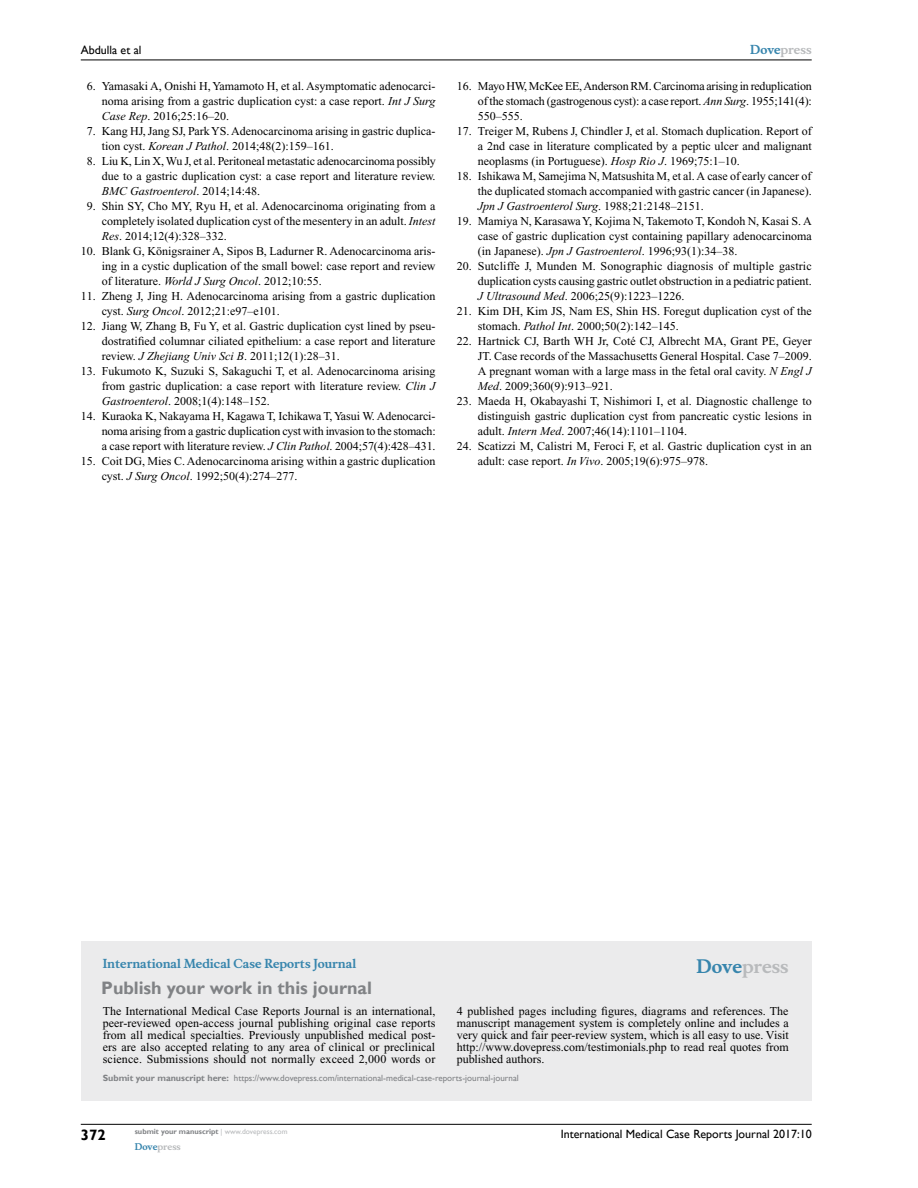
<style>
.page{position:relative;width:918px;height:1188px;background:#fff}
.page>*{position:absolute;margin:0;border:0;box-sizing:border-box;transform-origin:0 0}
.t1{font:700 18px "Gill Sans";color:#808285}
.t2{font:700 18px "Musee";color:#b8babc}
.t3{font:700 15px "Gill Sans";color:#000}
.t4{font:12px/15px "Times New Roman";color:#000;text-align:justify}
.t5{font:12px "Gill Sans";color:#000}
.t6{font:700 12px "Musee";color:#3785ad}
.t7{font:700 12px "Musee";color:#b8babc}
.t8{font:9px "Gill Sans";color:#808285}
.t9{font:700 9px "Musee";color:#b8babc}
.t10{font:700 7.5px "Gill Sans";color:#808285}
.s1{font-style:italic}
.s2{color:#3785ad}
.s3{font-weight:700}
.s4{font-weight:400;color:#b8babc}
</style>
<div class="page">
<div style="left:81px;top:941px;width:731px;height:160px;background:#ebebec"></div>
<hr style="left:81px;top:1124px;width:731px;height:1px;background:#000">
<hr style="left:81px;top:60px;width:731px;height:1px;background:#000">
<p class="t5" style="left:81px;top:43px;width:62px">Abdulla et al</p>
<p class="t4" style="left:102px;top:79px;width:335px;text-indent:-15px">6. Yamasaki A, Onishi H, Yamamoto H, et al. Asymptomatic adenocarci&shy;noma arising from a gastric duplication cyst: a case report. <span class="s1">Int J Surg Case Rep</span>. 2016;25:16–20.</p>
<p class="t4" style="left:102px;top:124px;width:335px;text-indent:-15px">7. Kang HJ, Jang SJ, Park YS. Adenocarcinoma arising in gastric duplica&shy;tion cyst. <span class="s1">Korean J Pathol</span>. 2014;48(2):159–161.</p>
<p class="t4" style="left:102px;top:154px;width:335px;text-indent:-15px">8. Liu K, Lin X, Wu J, et al. Peritoneal metastatic adenocarcinoma possibly due to a gastric duplication cyst: a case report and literature review.<br><span class="s1">BMC Gastroenterol</span>. 2014;14:48.</p>
<p class="t4" style="left:102px;top:199px;width:335px;text-indent:-15px">9. Shin SY, Cho MY, Ryu H, et al. Adenocarcinoma originating from a completely isolated duplication cyst of the mesentery in an adult. <span class="s1">Intest Res</span>. 2014;12(4):328–332.</p>
<p class="t4" style="left:102px;top:244px;width:335px;text-indent:-21px">10. Blank G, Königsrainer A, Sipos B, Ladurner R. Adenocarcinoma aris&shy;ing in a cystic duplication of the small bowel: case report and review of literature. <span class="s1">World J Surg Oncol</span>. 2012;10:55.</p>
<p class="t4" style="left:102px;top:289px;width:335px;text-indent:-21px">11. Zheng J, Jing H. Adenocarcinoma arising from a gastric duplication cyst. <span class="s1">Surg Oncol</span>. 2012;21:e97–e101.</p>
<p class="t4" style="left:102px;top:319px;width:335px;text-indent:-21px">12. Jiang W, Zhang B, Fu Y, et al. Gastric duplication cyst lined by pseu&shy;dostratified columnar ciliated epithelium: a case report and literature review. <span class="s1">J Zhejiang Univ Sci B</span>. 2011;12(1):28–31.</p>
<p class="t4" style="left:102px;top:364px;width:335px;text-indent:-21px">13. Fukumoto K, Suzuki S, Sakaguchi T, et al. Adenocarcinoma arising from gastric duplication: a case report with literature review. <span class="s1">Clin J Gastroenterol</span>. 2008;1(4):148–152.</p>
<p class="t4" style="left:102px;top:409px;width:336px;text-indent:-21px">14. Kuraoka K, Nakayama H, Kagawa T, Ichikawa T, Yasui W. Adenocarci&shy;noma arising from a gastric duplication cyst with invasion to the stomach: a case report with literature review. <span class="s1">J Clin Pathol</span>. 2004;57(4):428–431.</p>
<p class="t4" style="left:102px;top:454px;width:335px;text-indent:-21px">15. Coit DG, Mies C. Adenocarcinoma arising within a gastric duplication cyst. <span class="s1">J Surg Oncol</span>. 1992;50(4):274–277.</p>
<p class="t7" style="left:750px;top:43px;width:63px"><span class="s2">Dove</span>press</p>
<p class="t4" style="left:478px;top:79px;width:336px;text-indent:-21px">16. Mayo HW, McKee EE, Anderson RM. Carcinoma arising in reduplication of the stomach (gastrogenous cyst): a case report. <span class="s1">Ann Surg</span>. 1955;141(4):<br>550–555.</p>
<p class="t4" style="left:478px;top:124px;width:335px;text-indent:-21px">17. Treiger M, Rubens J, Chindler J, et al. Stomach duplication. Report of a 2nd case in literature complicated by a peptic ulcer and malignant neoplasms (in Portuguese). <span class="s1">Hosp Rio J</span>. 1969;75:1–10.</p>
<p class="t4" style="left:478px;top:169px;width:335px;text-indent:-21px">18. Ishikawa M, Samejima N, Matsushita M, et al. A case of early cancer of the duplicated stomach accompanied with gastric cancer (in Japanese).<br><span class="s1">Jpn J Gastroenterol Surg</span>. 1988;21:2148–2151.</p>
<p class="t4" style="left:478px;top:214px;width:335px;text-indent:-21px">19. Mamiya N, Karasawa Y, Kojima N, Takemoto T, Kondoh N, Kasai S. A case of gastric duplication cyst containing papillary adenocarcinoma (in Japanese). <span class="s1">Jpn J Gastroenterol</span>. 1996;93(1):34–38.</p>
<p class="t4" style="left:478px;top:259px;width:335px;text-indent:-21px">20. Sutcliffe J, Munden M. Sonographic diagnosis of multiple gastric duplication cysts causing gastric outlet obstruction in a pediatric patient.<br><span class="s1">J Ultrasound Med</span>. 2006;25(9):1223–1226.</p>
<p class="t4" style="left:478px;top:304px;width:335px;text-indent:-21px">21. Kim DH, Kim JS, Nam ES, Shin HS. Foregut duplication cyst of the stomach. <span class="s1">Pathol Int</span>. 2000;50(2):142–145.</p>
<p class="t4" style="left:478px;top:334px;width:335px;text-indent:-21px">22. Hartnick CJ, Barth WH Jr, Coté CJ, Albrecht MA, Grant PE, Geyer JT. Case records of the Massachusetts General Hospital. Case 7–2009.<br>A pregnant woman with a large mass in the fetal oral cavity. <span class="s1">N Engl J Med</span>. 2009;360(9):913–921.</p>
<p class="t4" style="left:478px;top:394px;width:335px;text-indent:-21px">23. Maeda H, Okabayashi T, Nishimori I, et al. Diagnostic challenge to distinguish gastric duplication cyst from pancreatic cystic lesions in adult. <span class="s1">Intern Med</span>. 2007;46(14):1101–1104.</p>
<p class="t4" style="left:478px;top:439px;width:335px;text-indent:-21px">24. Scatizzi M, Calistri M, Feroci F, et al. Gastric duplication cyst in an adult: case report. <span class="s1">In Vivo</span>. 2005;19(6):975–978.</p>
<p class="t6" style="left:103px;top:956px;width:255px">International Medical Case Reports Journal</p>
<h1 class="t1" style="left:101px;top:977px;width:272px">Publish your work in this journal</h1>
<h1 class="t2" style="left:697px;top:955px;width:94px"><span class="s2">Dove</span>press</h1>
<p class="t4" style="left:103px;top:1005px;width:334px;line-height:12px">The International Medical Case Reports Journal is an international, peer-reviewed open-access journal publishing original case reports from all medical specialties. Previously unpublished medical post&shy;ers are also accepted relating to any area of clinical or preclinical science. Submissions should not normally exceed 2,000 words or</p>
<p class="t4" style="left:457px;top:1005px;width:333px;line-height:12px">4 published pages including figures, diagrams and references. The manuscript management system is completely online and includes a very quick and fair peer-review system, which is all easy to use. Visit http://www.dovepress.com/testimonials.php to read real quotes from published authors.</p>
<p class="t8" style="left:103px;top:1072px;width:418px"><span class="s3">Submit your manuscript here:</span> https://www.dovepress.com/international-medical-case-reports-journal-journal</p>
<p class="t3" style="left:81px;top:1126px;width:26px">372</p>
<p class="t10" style="left:135px;top:1127px;width:154px">submit your manuscript <span class="s4">| www.dovepress.com</span></p>
<p class="t9" style="left:135px;top:1141px;width:48px"><span class="s2">Dove</span>press</p>
<p class="t5" style="left:561px;top:1127px;width:252px">International Medical Case Reports Journal 2017:10</p>
</div>
